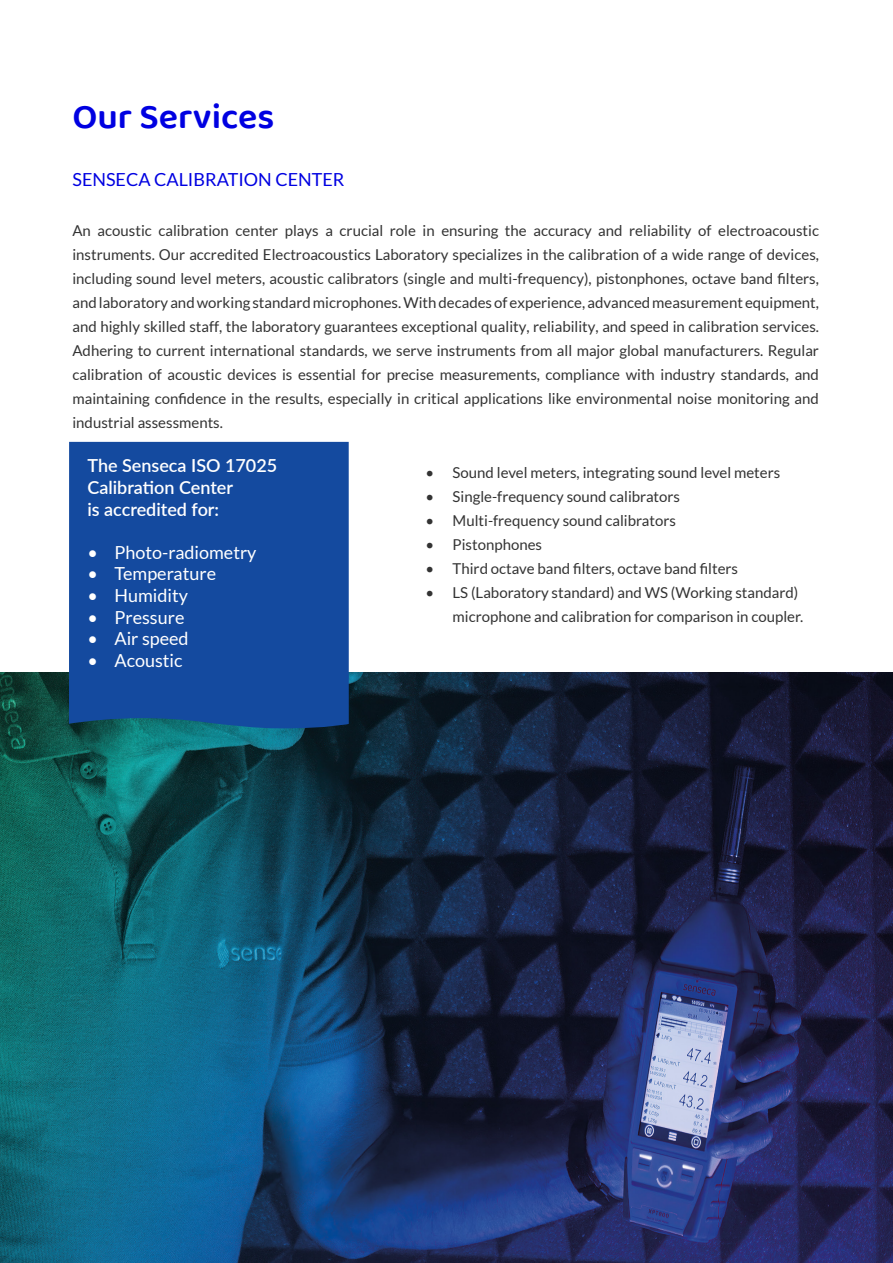
<style>
.page{position:relative;width:893px;height:1263px;background:#fff}
.page>*{position:absolute;margin:0;border:0;box-sizing:border-box;transform-origin:0 0}
.t1{font:600 36px "Baloo 2";color:#0000e1}
.t2{font:18px "Lato";color:#fff}
.t3{font:600 18px "Lato";color:#fff}
.t4{font:18px "Lato";color:#0000e1}
.t5{font:15px/24px "Lato";color:#333;text-align:justify}
</style>
<div class="page">
<img style="left:1px;top:672px;width:892px;height:591px">
<div style="left:69px;top:442px;width:280px;height:286px;background:#144a9f"></div>
<p class="t1" style="left:72px;top:90px;width:203px">Our Services</p>
<p class="t4" style="left:72px;top:170px;width:273px">SENSECA CALIBRATION CENTER</p>
<p class="t5" style="left:72px;top:219px;width:748px">An acoustic calibration center plays a crucial role in ensuring the accuracy and reliability of electroacoustic instruments. Our accredited Electroacoustics Laboratory specializes in the calibration of a wide range of devices, including sound level meters, acoustic calibrators (single and multi-frequency), pistonphones, octave band filters, and laboratory and working standard microphones. With decades of experience, advanced measurement equipment, and highly skilled staff, the laboratory guarantees exceptional quality, reliability, and speed in calibration services.<br>Adhering to current international standards, we serve instruments from all major global manufacturers. Regular calibration of acoustic devices is essential for precise measurements, compliance with industry standards, and maintaining confidence in the results, especially in critical applications like environmental noise monitoring and industrial assessments.</p>
<p class="t5" style="left:426px;top:460px;width:356px">• Sound level meters, integrating sound level meters</p>
<p class="t5" style="left:426px;top:484px;width:256px">• Single-frequency sound calibrators</p>
<p class="t5" style="left:426px;top:508px;width:252px">• Multi-frequency sound calibrators</p>
<p class="t5" style="left:426px;top:532px;width:118px">• Pistonphones</p>
<p class="t5" style="left:426px;top:556px;width:314px">• Third octave band filters, octave band filters</p>
<p class="t5" style="left:453px;top:580px;width:352px;text-indent:-27px">• LS (Laboratory standard) and WS (Working standard) microphone and calibration for comparison in coupler.</p>
<p class="t3" style="left:87px;top:453px;width:191px">The Senseca ISO 17025</p>
<p class="t3" style="left:87px;top:474px;width:147px">Calibration Center</p>
<p class="t3" style="left:87px;top:496px;width:133px">is accredited for:</p>
<p class="t2" style="left:87px;top:542px;width:171px">• Photo-radiometry</p>
<p class="t2" style="left:87px;top:564px;width:130px">• Temperature</p>
<p class="t2" style="left:87px;top:585px;width:102px">• Humidity</p>
<p class="t2" style="left:87px;top:607px;width:99px">• Pressure</p>
<p class="t2" style="left:87px;top:629px;width:103px">• Air speed</p>
<p class="t2" style="left:87px;top:650px;width:97px">• Acoustic</p>
</div>
